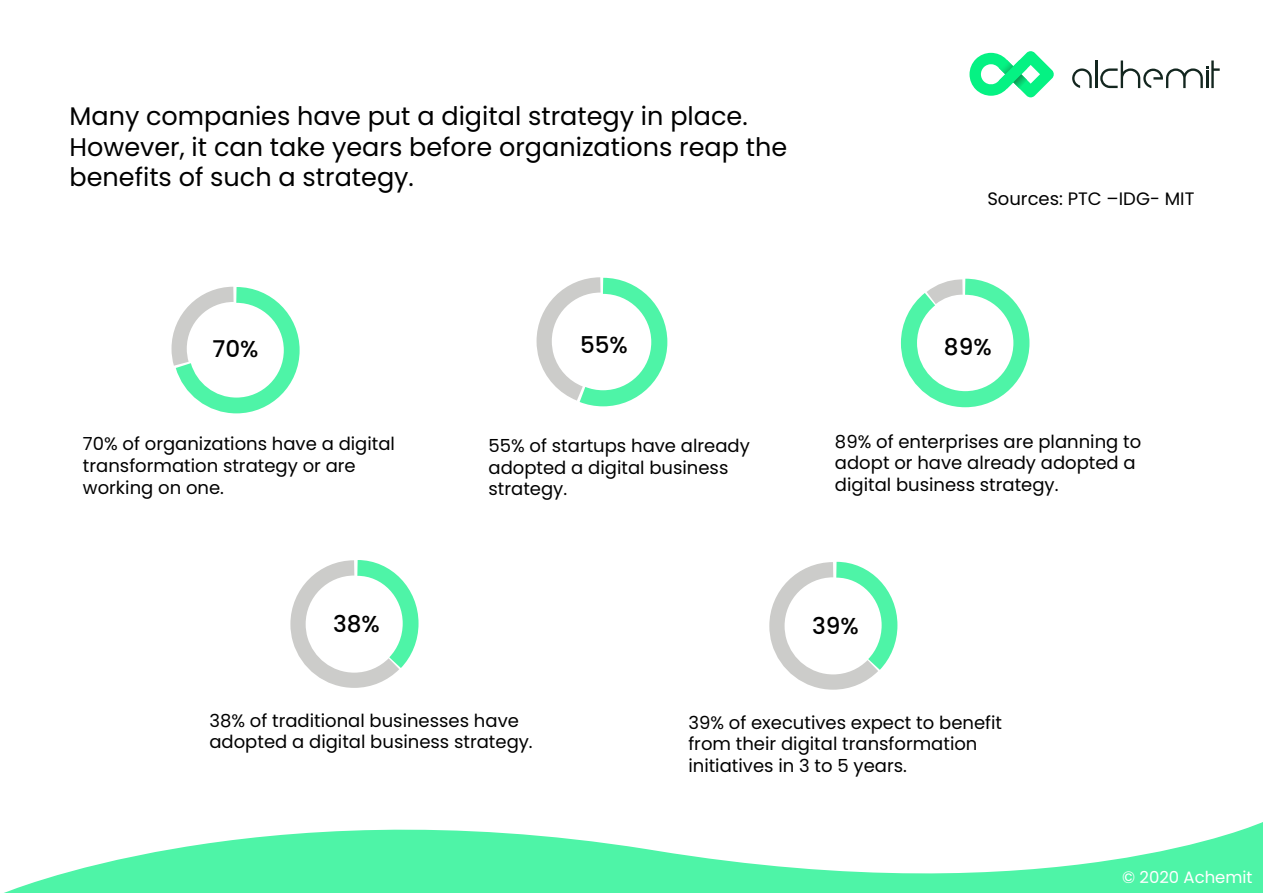
<style>
.page{position:relative;width:1263px;height:893px;background:#fff}
.page>*{position:absolute;margin:0;border:0;box-sizing:border-box;transform-origin:0 0}
.t1{font:25.5px/30.6px "Poppins";color:#000}
.t2{font:500 23.1px "Poppins";color:#000}
.t3{font:18px/21.6px "Poppins";color:#000}
.t4{font:16.5px "Poppins";color:#fff}
</style>
<div class="page">
<svg style="left:969px;top:51px;width:85px;height:46px"></svg>
<hr style="left:1095px;top:60px;width:2px;height:28px;background:#13261f">
<svg style="left:1100px;top:60px;width:120px;height:28px"></svg>
<svg style="left:1072px;top:68px;width:20px;height:20px"></svg>
<svg style="left:4px;top:822px;width:1259px;height:71px;fill:#4ef4a7"></svg>
<svg style="left:171px;top:286px;width:129px;height:128px"></svg>
<svg style="left:536px;top:277px;width:132px;height:130px"></svg>
<svg style="left:901px;top:278px;width:129px;height:130px"></svg>
<svg style="left:290px;top:560px;width:129px;height:128px"></svg>
<svg style="left:769px;top:561px;width:129px;height:129px"></svg>
<h1 class="t1" style="left:69px;top:101px;width:719px">Many companies have put a digital strategy in place.<br>However, it can take years before organizations reap the benefits of such a strategy.</h1>
<p class="t3" style="left:987px;top:188px;width:209px">Sources: PTC –IDG- MIT</p>
<p class="t2" style="left:212px;top:335px;width:48px">70%</p>
<p class="t2" style="left:580px;top:331px;width:49px">55%</p>
<p class="t3" style="left:83px;top:433px;width:314px">70% of organizations have a digital transformation strategy or are working on one.</p>
<p class="t2" style="left:333px;top:610px;width:48px">38%</p>
<p class="t3" style="left:488px;top:435px;width:263px">55% of startups have already adopted a digital business strategy.</p>
<p class="t2" style="left:944px;top:333px;width:49px">89%</p>
<p class="t3" style="left:835px;top:430px;width:308px">89% of enterprises are planning to adopt or have already adopted a digital business strategy.</p>
<p class="t2" style="left:812px;top:612px;width:48px">39%</p>
<p class="t3" style="left:209px;top:710px;width:325px">38% of traditional businesses have adopted a digital business strategy.</p>
<p class="t3" style="left:688px;top:711px;width:315px">39% of executives expect to benefit from their digital transformation initiatives in 3 to 5 years.</p>
<p class="t4" style="left:1122px;top:868px;width:132px">© 2020 Achemit</p>
</div>
